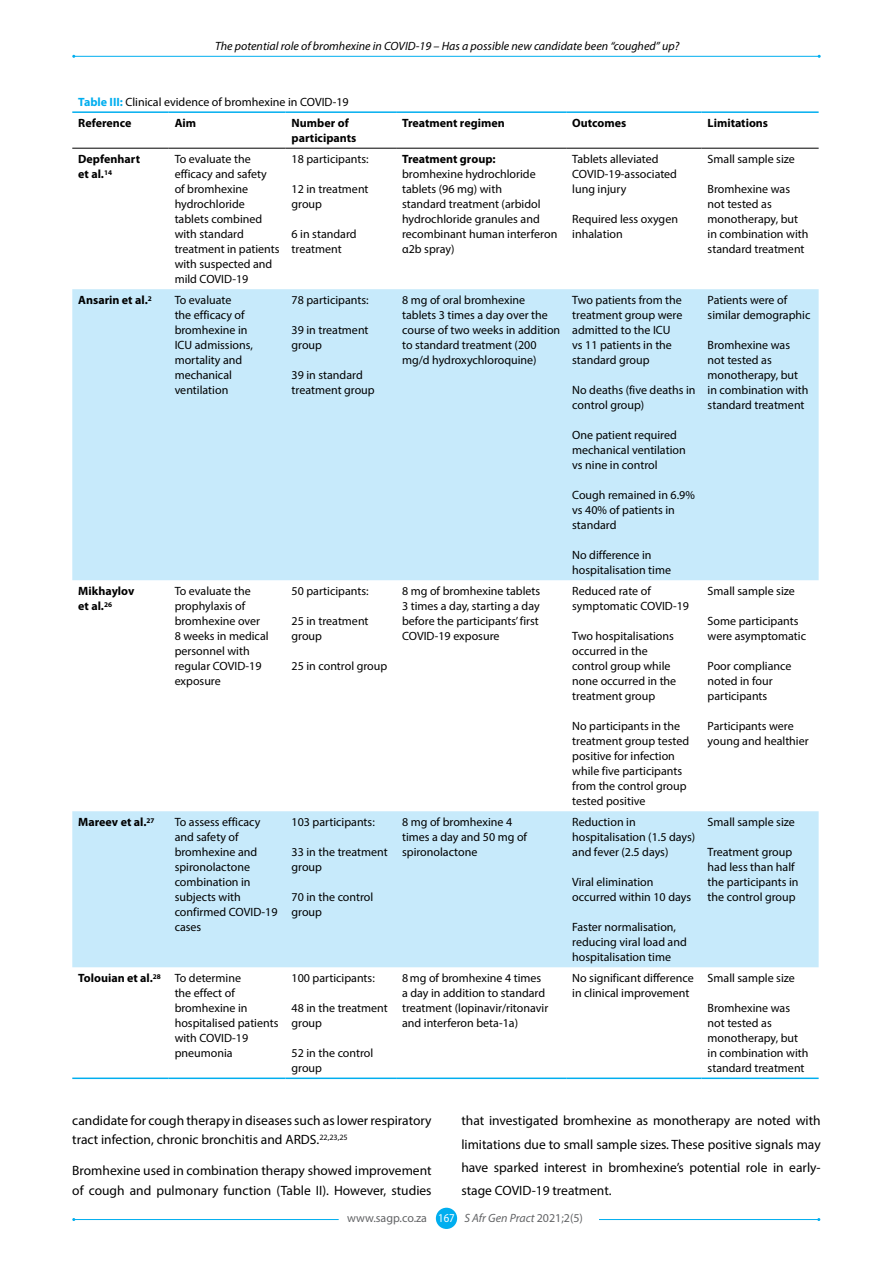
<style>
.page{position:relative;width:893px;height:1263px;background:#fff}
.page>*{position:absolute;margin:0;border:0;box-sizing:border-box;transform-origin:0 0}
.t1{font:13.5px/23.1px "Myriad Pro";color:#000}
.t2{font:12px/15px "Myriad Pro";color:#000}
.t3{font:700 12px/15px "Myriad Pro";color:#000}
.t4{font:italic 12px "Myriad Pro";color:#000}
.t5{font:12px "Myriad Pro";color:#636466}
.s1{font-weight:700;color:#00aeef}
.s2{font-weight:700}
.s3{color:#fff}
.s4{font-style:italic}
</style>
<div class="page">
<hr style="left:74px;top:56px;width:745px;height:1px;background:#00aeef">
<hr style="left:74px;top:1219px;width:265px;height:1px;background:#00aeef">
<hr style="left:597px;top:1219px;width:222px;height:1px;background:#00aeef">
<div style="left:436px;top:1208px;width:21px;height:21px;background:#00aeef;border-radius:50%"></div>
<div style="left:463px;top:1211px;width:135px;height:16px;background:#fff"></div>
<svg style="left:72px;top:289px;width:747px;height:678px;fill:#c7eafb"></svg>
<hr style="left:72px;top:111px;width:97px;height:2px;background:#00aeef">
<hr style="left:169px;top:111px;width:117px;height:2px;background:#00aeef">
<hr style="left:286px;top:111px;width:110px;height:2px;background:#00aeef">
<hr style="left:396px;top:111px;width:170px;height:2px;background:#00aeef">
<hr style="left:566px;top:111px;width:136px;height:2px;background:#00aeef">
<hr style="left:702px;top:111px;width:117px;height:2px;background:#00aeef">
<hr style="left:72px;top:148px;width:97px;height:1px;background:#000">
<hr style="left:169px;top:148px;width:117px;height:1px;background:#000">
<hr style="left:286px;top:148px;width:110px;height:1px;background:#000">
<hr style="left:396px;top:148px;width:170px;height:1px;background:#000">
<hr style="left:566px;top:148px;width:136px;height:1px;background:#000">
<hr style="left:702px;top:148px;width:117px;height:1px;background:#000">
<hr style="left:72px;top:1077px;width:97px;height:2px;background:#00aeef">
<hr style="left:169px;top:1077px;width:117px;height:2px;background:#00aeef">
<hr style="left:286px;top:1077px;width:110px;height:2px;background:#00aeef">
<hr style="left:396px;top:1077px;width:170px;height:2px;background:#00aeef">
<hr style="left:566px;top:1077px;width:136px;height:2px;background:#00aeef">
<hr style="left:702px;top:1077px;width:117px;height:2px;background:#00aeef">
<p class="t4" style="left:215px;top:38px;width:466px">The potential role of bromhexine in COVID-19 – Has a possible new candidate been “coughed” up?</p>
<p class="t2" style="left:78px;top:91px;width:272px;line-height:21px"><span class="s1">Table III:</span> Clinical evidence of bromhexine in COVID-19<br><span class="s2">Reference</span></p>
<p class="t3" style="left:175px;top:115px;width:23px">Aim</p>
<p class="t3" style="left:292px;top:115px;width:66px">Number of participants</p>
<p class="t3" style="left:402px;top:115px;width:104px">Treatment regimen</p>
<p class="t3" style="left:572px;top:115px;width:56px">Outcomes</p>
<p class="t3" style="left:708px;top:115px;width:62px">Limitations</p>
<p class="t3" style="left:78px;top:151px;width:63px">Depfenhart et al.<sup>14</sup></p>
<p class="t2" style="left:175px;top:151px;width:106px">To evaluate the efficacy and safety of bromhexine hydrochloride tablets combined with standard treatment in patients with suspected and mild COVID-19</p>
<p class="t2" style="left:292px;top:151px;width:79px">18 participants:</p>
<p class="t2" style="left:292px;top:181px;width:78px">12 in treatment group</p>
<p class="t2" style="left:292px;top:226px;width:67px">6 in standard treatment</p>
<p class="t3" style="left:78px;top:292px;width:75px">Ansarin et al.<sup>2</sup></p>
<p class="t2" style="left:175px;top:292px;width:80px">To evaluate<br>the efficacy of bromhexine in<br>ICU admissions, mortality and mechanical ventilation</p>
<p class="t2" style="left:292px;top:292px;width:79px">78 participants:</p>
<p class="t2" style="left:292px;top:322px;width:78px">39 in treatment group</p>
<p class="t2" style="left:292px;top:367px;width:85px">39 in standard treatment group</p>
<p class="t3" style="left:78px;top:583px;width:58px">Mikhaylov et al.<sup>26</sup></p>
<p class="t2" style="left:175px;top:583px;width:95px">To evaluate the prophylaxis of bromhexine over<br>8 weeks in medical personnel with regular COVID-19 exposure</p>
<p class="t2" style="left:292px;top:583px;width:79px">50 participants:</p>
<p class="t2" style="left:292px;top:613px;width:78px">25 in treatment group</p>
<p class="t2" style="left:292px;top:658px;width:97px">25 in control group</p>
<p class="t3" style="left:78px;top:814px;width:78px">Mareev et al.<sup>27</sup></p>
<p class="t2" style="left:175px;top:814px;width:104px">To assess efficacy and safety of bromhexine and spironolactone combination in subjects with confirmed COVID-19 cases</p>
<p class="t2" style="left:292px;top:814px;width:85px">103 participants:</p>
<p class="t2" style="left:292px;top:844px;width:98px">33 in the treatment group</p>
<p class="t2" style="left:292px;top:889px;width:83px">70 in the control group</p>
<p class="t2" style="left:175px;top:970px;width:105px;text-indent:-96px"><span class="s2">Tolouian et al.</span><sup>28</sup> To determine<br>the effect of bromhexine in hospitalised patients with COVID-19 pneumonia</p>
<p class="t2" style="left:292px;top:970px;width:85px">100 participants:</p>
<p class="t2" style="left:292px;top:1000px;width:98px">48 in the treatment group</p>
<p class="t2" style="left:292px;top:1045px;width:83px">52 in the control group</p>
<p class="t3" style="left:402px;top:151px;width:95px">Treatment group:</p>
<p class="t2" style="left:402px;top:166px;width:157px">bromhexine hydrochloride tablets (96 mg) with<br>standard treatment (arbidol hydrochloride granules and recombinant human interferon α2b spray)</p>
<p class="t2" style="left:572px;top:151px;width:106px">Tablets alleviated<br>COVID-19-associated lung injury</p>
<p class="t2" style="left:572px;top:211px;width:107px">Required less oxygen inhalation</p>
<p class="t2" style="left:708px;top:151px;width:89px">Small sample size</p>
<p class="t2" style="left:708px;top:181px;width:102px">Bromhexine was not tested as monotherapy, but in combination with standard treatment</p>
<p class="t2" style="left:402px;top:292px;width:160px">8 mg of oral bromhexine tablets 3 times a day over the course of two weeks in addition to standard treatment (200 mg/d hydroxychloroquine)</p>
<p class="t2" style="left:572px;top:292px;width:112px">Two patients from the treatment group were admitted to the ICU vs 11 patients in the standard group</p>
<p class="t2" style="left:572px;top:382px;width:125px">No deaths (five deaths in control group)</p>
<p class="t2" style="left:572px;top:427px;width:115px">One patient required mechanical ventilation vs nine in control</p>
<p class="t2" style="left:572px;top:487px;width:124px">Cough remained in 6.9% vs 40% of patients in standard</p>
<p class="t2" style="left:572px;top:547px;width:100px">No difference in hospitalisation time</p>
<p class="t2" style="left:402px;top:583px;width:140px;text-align:justify">8 mg of bromhexine tablets 3 times a day, starting a day before the participants’ first COVID-19 exposure</p>
<p class="t2" style="left:572px;top:583px;width:118px">Reduced rate of symptomatic COVID-19</p>
<p class="t2" style="left:572px;top:628px;width:106px">Two hospitalisations occurred in the control group while none occurred in the treatment group</p>
<p class="t2" style="left:572px;top:718px;width:118px">No participants in the treatment group tested positive for infection while five participants from the control group tested positive</p>
<p class="t2" style="left:402px;top:814px;width:127px">8 mg of bromhexine 4 times a day and 50 mg of spironolactone</p>
<p class="t2" style="left:572px;top:814px;width:125px">Reduction in hospitalisation (1.5 days) and fever (2.5 days)</p>
<p class="t2" style="left:572px;top:874px;width:120px">Viral elimination occurred within 10 days</p>
<p class="t2" style="left:572px;top:919px;width:116px">Faster normalisation, reducing viral load and hospitalisation time</p>
<p class="t2" style="left:708px;top:292px;width:104px">Patients were of similar demographic</p>
<p class="t2" style="left:708px;top:337px;width:102px">Bromhexine was not tested as monotherapy, but in combination with standard treatment</p>
<p class="t2" style="left:708px;top:583px;width:89px">Small sample size</p>
<p class="t2" style="left:708px;top:613px;width:100px">Some participants were asymptomatic</p>
<p class="t2" style="left:708px;top:658px;width:85px">Poor compliance noted in four participants</p>
<p class="t2" style="left:708px;top:718px;width:103px">Participants were young and healthier</p>
<p class="t2" style="left:708px;top:814px;width:89px">Small sample size</p>
<p class="t2" style="left:708px;top:844px;width:92px">Treatment group had less than half the participants in the control group</p>
<p class="t2" style="left:402px;top:970px;width:148px">8mg of bromhexine 4 times a day in addition to standard treatment (lopinavir/ritonavir and interferon beta-1a)</p>
<p class="t2" style="left:572px;top:970px;width:123px">No significant difference in clinical improvement</p>
<p class="t2" style="left:708px;top:970px;width:89px">Small sample size</p>
<p class="t2" style="left:708px;top:1000px;width:102px">Bromhexine was not tested as monotherapy, but in combination with standard treatment</p>
<p class="t1" style="left:72px;top:1111px;width:361px;line-height:19px">candidate for cough therapy in diseases such as lower respiratory tract infection, chronic bronchitis and ARDS.<sup>22,23,25</sup></p>
<p class="t1" style="left:72px;top:1160px;width:361px;line-height:19.8px">Bromhexine used in combination therapy showed improvement of cough and pulmonary function (Table II). However, studies</p>
<p class="t1" style="left:461px;top:1109px;width:361px;text-align:justify">that investigated bromhexine as monotherapy are noted with limitations due to small sample sizes. These positive signals may have sparked interest in bromhexine’s potential role in early&shy;stage COVID-19 treatment.</p>
<p class="t5" style="left:347px;top:1210px;width:237px">www.sagp.co.za <span class="s3">167</span> <span class="s4">S Afr Gen Pract</span> 2021;2(5)</p>
</div>
